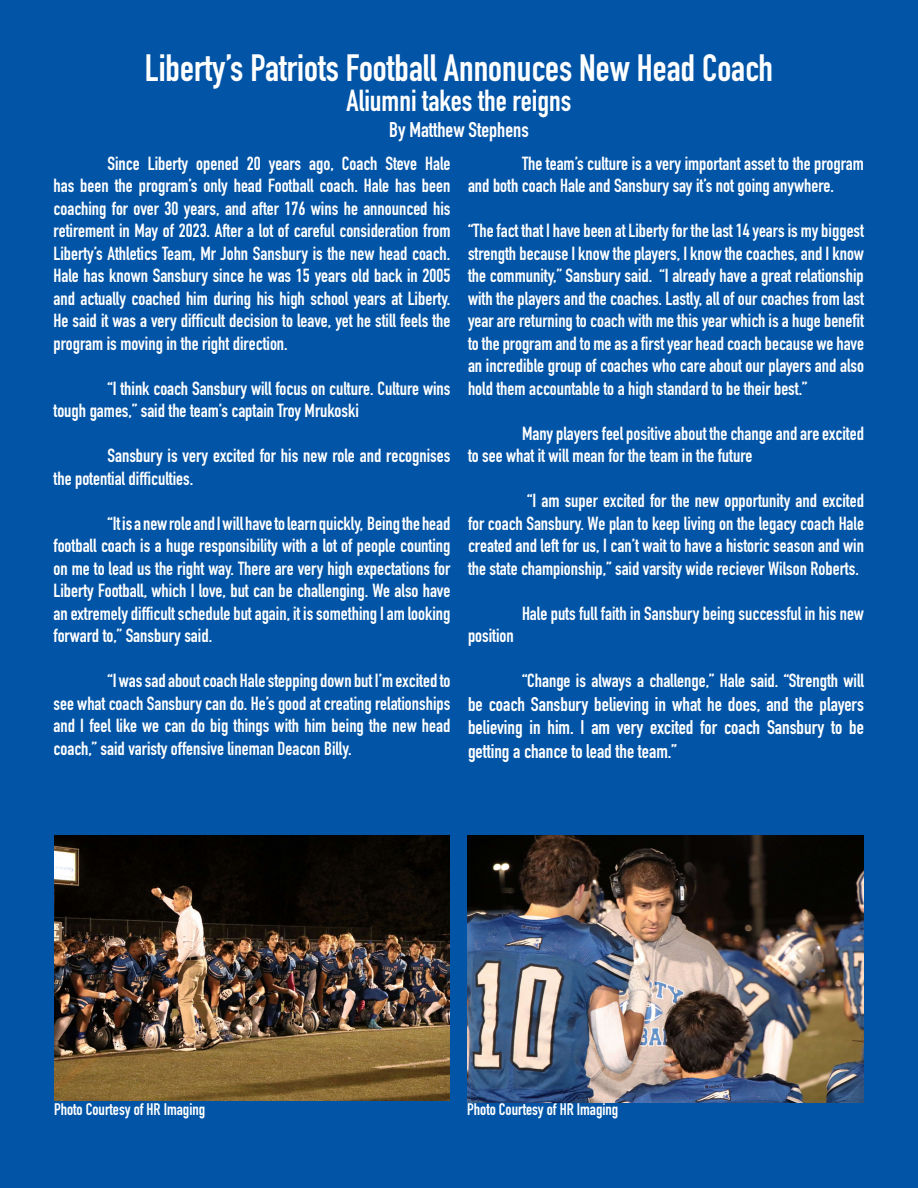
<style>
.page{position:relative;width:918px;height:1188px;background:#0154a6}
.page>*{position:absolute;margin:0;border:0;box-sizing:border-box;transform-origin:0 0}
.t1{font:700 37.5px "DIN Condensed";color:#fff}
.t2{font:700 30px "DIN Condensed";color:#fff}
.t3{font:700 21px "DIN Condensed";color:#fff}
.t4{font:700 19.5px/23.4px "DIN Condensed";color:#fff;text-align:justify}
.t5{font:700 18.75px/22.5px "DIN Condensed";color:#fff;text-align:justify}
.t6{font:700 16.5px "DIN Condensed";color:#fff}
</style>
<div class="page">
<img style="left:467px;top:836px;width:397px;height:267px">
<img style="left:54px;top:836px;width:396px;height:264px">
<p class="t1" style="left:145px;top:42px;width:630px">Liberty’s Patriots Football Annonuces New Head Coach</p>
<p class="t2" style="left:347px;top:81px;width:226px">Aliumni takes the reigns</p>
<p class="t3" style="left:389px;top:115px;width:141px">By Matthew Stephens</p>
<p class="t5" style="left:54px;top:152px;width:398px;text-indent:54px">Since Liberty opened 20 years ago, Coach Steve Hale has been the program’s only head Football coach. Hale has been coaching for over 30 years, and after 176 wins he announced his retirement in May of 2023. After a lot of careful consideration from Liberty’s Athletics Team, Mr John Sansbury is the new head coach.<br>Hale has known Sansbury since he was 15 years old back in 2005 and actually coached him during his high school years at Liberty.<br>He said it was a very difficult decision to leave, yet he still feels the program is moving in the right direction.</p>
<p class="t5" style="left:54px;top:377px;width:398px;text-indent:54px">“I think coach Sansbury will focus on culture. Culture wins tough games,” said the team’s captain Troy Mrukoski</p>
<p class="t5" style="left:54px;top:445px;width:398px;text-indent:54px">Sansbury is very excited for his new role and recognises the potential difficulties.</p>
<p class="t5" style="left:54px;top:512px;width:398px;text-indent:54px">“It is a new role and I will have to learn quickly, Being the head football coach is a huge responsibility with a lot of people counting on me to lead us the right way. There are very high expectations for Liberty Football, which I love, but can be challenging. We also have an extremely difficult schedule but again, it is something I am looking forward to,” Sansbury said.</p>
<p class="t5" style="left:54px;top:670px;width:398px;text-indent:54px">“I was sad about coach Hale stepping down but I’m excited to see what coach Sansbury can do. He’s good at creating relationships and I feel like we can do big things with him being the new head coach,” said varisty offensive lineman Deacon Billy.</p>
<p class="t5" style="left:468px;top:152px;width:397px;text-indent:54px">The team’s culture is a very important asset to the program and both coach Hale and Sansbury say it’s not going anywhere.</p>
<p class="t5" style="left:468px;top:220px;width:398px">“The fact that I have been at Liberty for the last 14 years is my biggest strength because I know the players, I know the coaches, and I know the community,” Sansbury said. “I already have a great relationship with the players and the coaches. Lastly, all of our coaches from last year are returning to coach with me this year which is a huge benefit to the program and to me as a first year head coach because we have an incredible group of coaches who care about our players and also hold them accountable to a high standard to be their best.”</p>
<p class="t5" style="left:468px;top:422px;width:397px;text-indent:54px">Many players feel positive about the change and are excited to see what it will mean for the team in the future</p>
<p class="t5" style="left:468px;top:490px;width:398px;text-indent:59px">“I am super excited for the new opportunity and excited for coach Sansbury. We plan to keep living on the legacy coach Hale created and left for us, I can’t wait to have a historic season and win the state championship,” said varsity wide reciever Wilson Roberts.</p>
<p class="t5" style="left:522px;top:602px;width:343px">Hale puts full faith in Sansbury being successful in his new</p>
<p class="t5" style="left:468px;top:625px;width:47px">position</p>
<p class="t5" style="left:522px;top:670px;width:344px">“Change is always a challenge,” Hale said. “Strength will</p>
<p class="t4" style="left:468px;top:692px;width:397px">be coach Sansbury believing in what he does, and the players believing in him. I am very excited for coach Sansbury to be getting a chance to lead the team.”</p>
<p class="t6" style="left:54px;top:1098px;width:153px">Photo Courtesy of HR Imaging</p>
<p class="t6" style="left:467px;top:1098px;width:153px">Photo Courtesy of HR Imaging</p>
</div>
